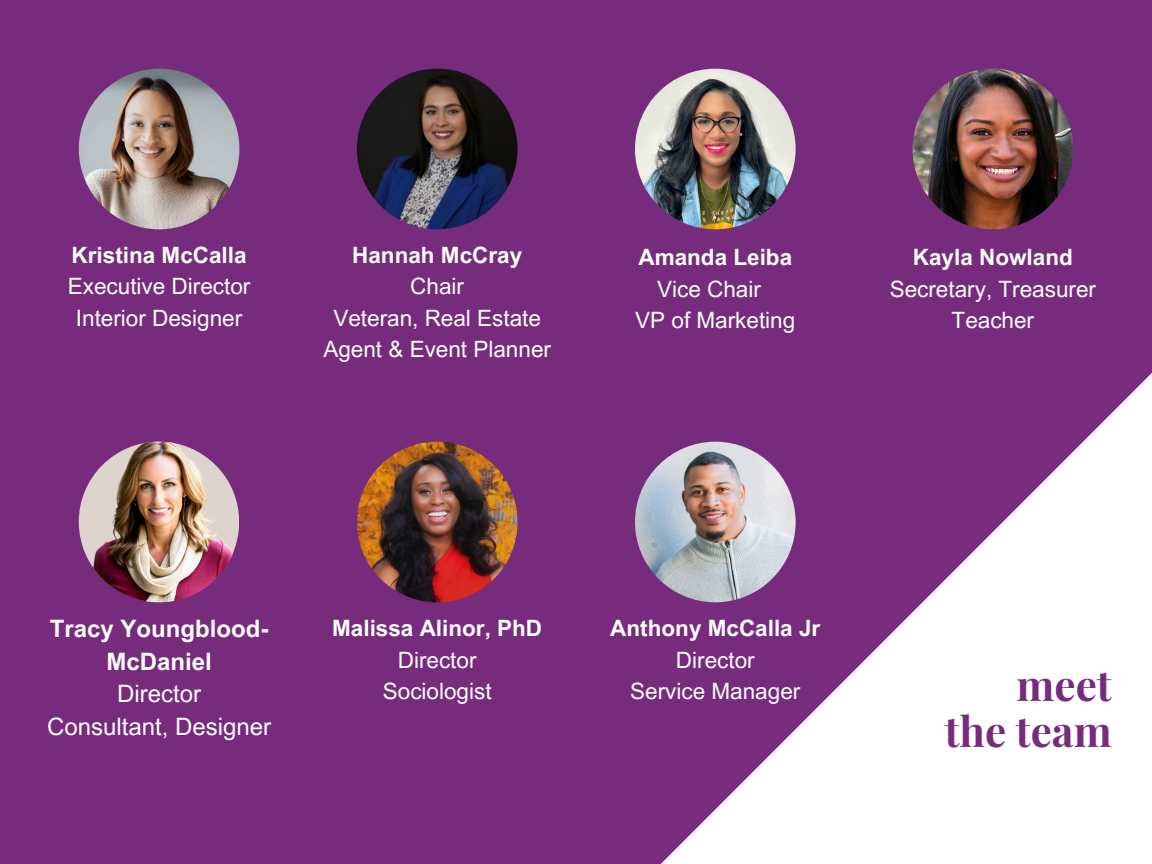
<style>
.page{position:relative;width:1152px;height:864px;background:#772b7d}
.page>*{position:absolute;margin:0;border:0;box-sizing:border-box;transform-origin:0 0}
.t1{font:700 42px/46.2px "Playfair Display";color:#772b7d;text-align:right}
.t2{font:24px "Arial MT Pro";color:#fff}
.t3{font:700 24px/32.7px "Arial MT Pro";color:#fff;text-align:center}
.t4{font:22.5px/31.5px "Arial MT Pro";color:#fff;text-align:center}
.t5{font:700 22.5px "Arial MT Pro";color:#fff}
</style>
<div class="page">
<svg style="left:635px;top:203px;width:517px;height:661px"></svg>
<img style="left:79px;top:442px;width:160px;height:160px;border-radius:50%">
<img style="left:79px;top:69px;width:160px;height:160px;border-radius:50%">
<img style="left:357px;top:69px;width:161px;height:160px;border-radius:50%">
<img style="left:635px;top:69px;width:161px;height:160px;border-radius:50%">
<img style="left:913px;top:69px;width:160px;height:160px;border-radius:50%">
<img style="left:357px;top:442px;width:161px;height:160px;border-radius:50%">
<img style="left:635px;top:442px;width:161px;height:160px;border-radius:50%">
<p class="t5" style="left:72px;top:247px;width:177px">Kristina McCalla</p>
<p class="t4" style="left:68px;top:274px;width:184px">Executive Director</p>
<p class="t4" style="left:76px;top:305px;width:168px">Interior Designer</p>
<p class="t5" style="left:352px;top:247px;width:172px">Hannah McCray</p>
<p class="t4" style="left:410px;top:274px;width:55px">Chair</p>
<p class="t4" style="left:323px;top:305px;width:229px">Veteran, Real Estate<br>Agent &amp; Event Planner</p>
<p class="t5" style="left:638px;top:249px;width:155px">Amanda Leiba</p>
<p class="t4" style="left:657px;top:276px;width:105px">Vice Chair</p>
<p class="t4" style="left:635px;top:308px;width:162px">VP of Marketing</p>
<p class="t5" style="left:913px;top:249px;width:162px">Kayla Nowland</p>
<p class="t4" style="left:890px;top:276px;width:208px">Secretary, Treasurer</p>
<p class="t4" style="left:952px;top:308px;width:84px">Teacher</p>
<p class="t3" style="left:50px;top:615px;width:220px">Tracy Youngblood-<br>McDaniel</p>
<p class="t2" style="left:117px;top:685px;width:85px">Director</p>
<p class="t2" style="left:47px;top:718px;width:226px">Consultant, Designer</p>
<p class="t5" style="left:332px;top:620px;width:212px">Malissa Alinor, PhD</p>
<p class="t4" style="left:398px;top:647px;width:80px">Director</p>
<p class="t4" style="left:383px;top:678px;width:110px">Sociologist</p>
<p class="t5" style="left:610px;top:620px;width:212px">Anthony McCalla Jr</p>
<p class="t4" style="left:676px;top:647px;width:80px">Director</p>
<h1 class="t4" style="left:630px;top:678px;width:172px">Service Manager</h1>
<p class="t1" style="left:945px;top:661px;width:168px">meet the team</p>
</div>
